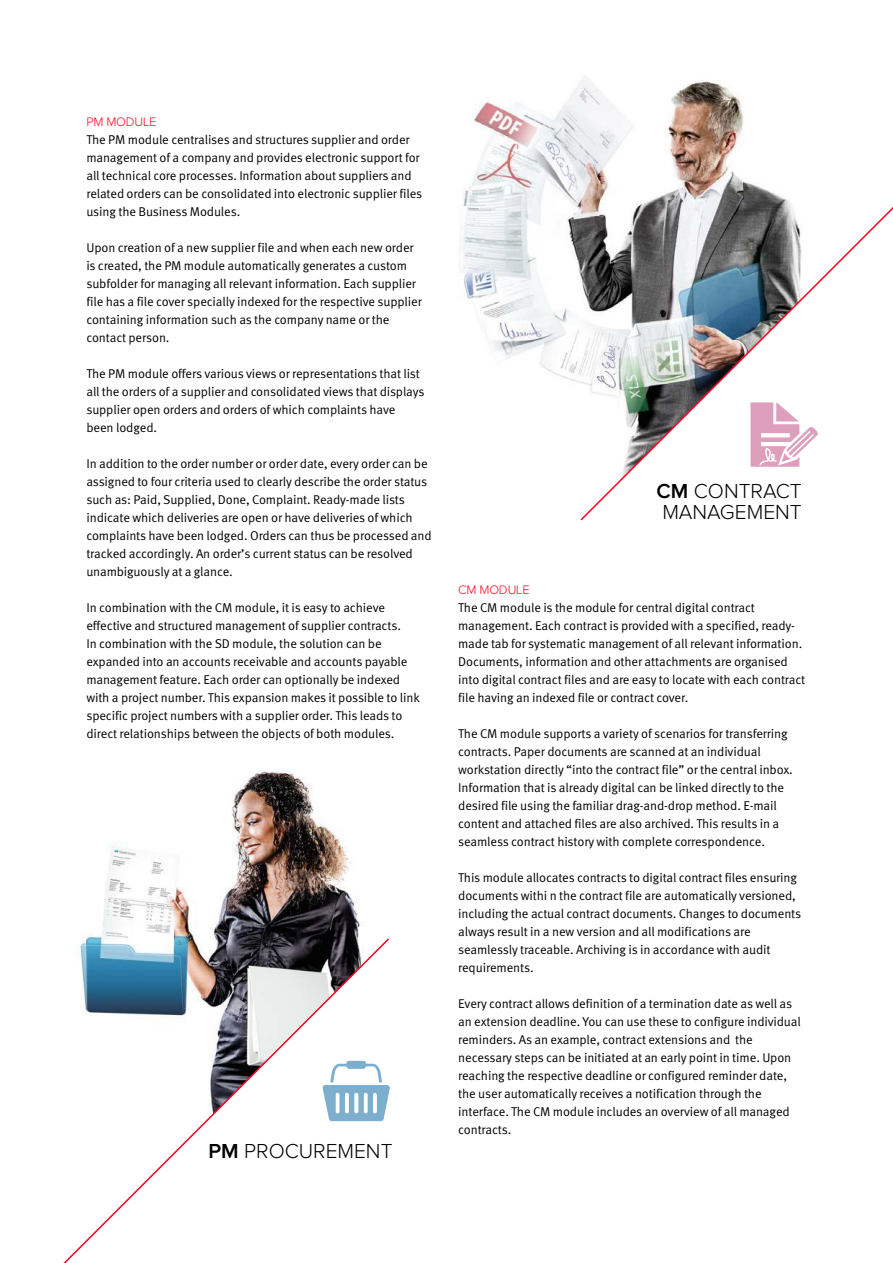
<style>
.page{position:relative;width:893px;height:1263px;background:#fff}
.page>*{position:absolute;margin:0;border:0;box-sizing:border-box;transform-origin:0 0}
.t1{font:300 21px/21px "Proxima Nova";color:#000}
.t2{font:12.75px/18px "Meta Pro Norm";letter-spacing:-.01em;color:#000}
.t3{font:300 12.75px "Proxima Nova";letter-spacing:-.01em;color:#ff001e}
.s1{font-weight:600}
</style>
<div class="page">
<img style="left:103px;top:771px;width:261px;height:161px">
<img style="left:460px;top:76px;width:315px;height:305px">
<svg style="left:574px;top:194px;width:319px;height:327px"></svg>
<svg style="left:63px;top:932px;width:327px;height:331px"></svg>
<p class="t3" style="left:86px;top:116px;width:72px">PM MODULE</p>
<p class="t2" style="left:86px;top:130px;width:337px">The PM module centralises and structures supplier and order management of a company and provides electronic support for all technical core processes. Information about suppliers and related orders can be consolidated into electronic supplier files using the Business Modules.</p>
<p class="t2" style="left:86px;top:238px;width:337px">Upon creation of a new supplier file and when each new order is created, the PM module automatically generates a custom subfolder for managing all relevant information. Each supplier file has a file cover specially indexed for the respective supplier containing information such as the company name or the contact person.</p>
<p class="t2" style="left:86px;top:364px;width:340px">The PM module offers various views or representations that list all the orders of a supplier and consolidated views that displays supplier open orders and orders of which complaints have been lodged.</p>
<p class="t2" style="left:86px;top:454px;width:347px">In addition to the order number or order date, every order can be assigned to four criteria used to clearly describe the order status such as: Paid, Supplied, Done, Complaint. Ready-made lists indicate which deliveries are open or have deliveries of which complaints have been lodged. Orders can thus be processed and tracked accordingly. An order’s current status can be resolved unambiguously at a glance.</p>
<p class="t2" style="left:86px;top:598px;width:335px">In combination with the CM module, it is easy to achieve effective and structured management of supplier contracts.<br>In combination with the SD module, the solution can be expanded into an accounts receivable and accounts payable management feature. Each order can optionally be indexed with a project number. This expansion makes it possible to link specific project numbers with a supplier order. This leads to direct relationships between the objects of both modules.</p>
<h1 class="t1" style="left:208px;top:1141px;width:186px"><span class="s1">PM</span> PROCUREMENT</h1>
<h1 class="t1" style="left:657px;top:481px;width:147px"><span class="s1">CM</span> CONTRACT<br>MANAGEMENT</h1>
<p class="t3" style="left:458px;top:584px;width:73px">CM MODULE</p>
<p class="t2" style="left:458px;top:598px;width:349px">The CM module is the module for central digital contract management. Each contract is provided with a specified, ready&shy;made tab for systematic management of all relevant information.<br>Documents, information and other attachments are organised into digital contract files and are easy to locate with each contract file having an indexed file or contract cover.</p>
<p class="t2" style="left:458px;top:724px;width:336px">The CM module supports a variety of scenarios for transferring contracts. Paper documents are scanned at an individual workstation directly “into the contract file” or the central inbox.<br>Information that is already digital can be linked directly to the desired file using the familiar drag-and-drop method. E-mail content and attached files are also archived. This results in a seamless contract history with complete correspondence.</p>
<p class="t2" style="left:458px;top:868px;width:345px">This module allocates contracts to digital contract files ensuring documents withi n the contract file are automatically versioned, including the actual contract documents. Changes to documents always result in a new version and all modifications are seamlessly traceable. Archiving is in accordance with audit requirements.</p>
<p class="t2" style="left:458px;top:994px;width:344px">Every contract allows definition of a termination date as well as an extension deadline. You can use these to configure individual reminders. As an example, contract extensions and the necessary steps can be initiated at an early point in time. Upon reaching the respective deadline or configured reminder date, the user automatically receives a notification through the interface. The CM module includes an overview of all managed contracts.</p>
</div>
